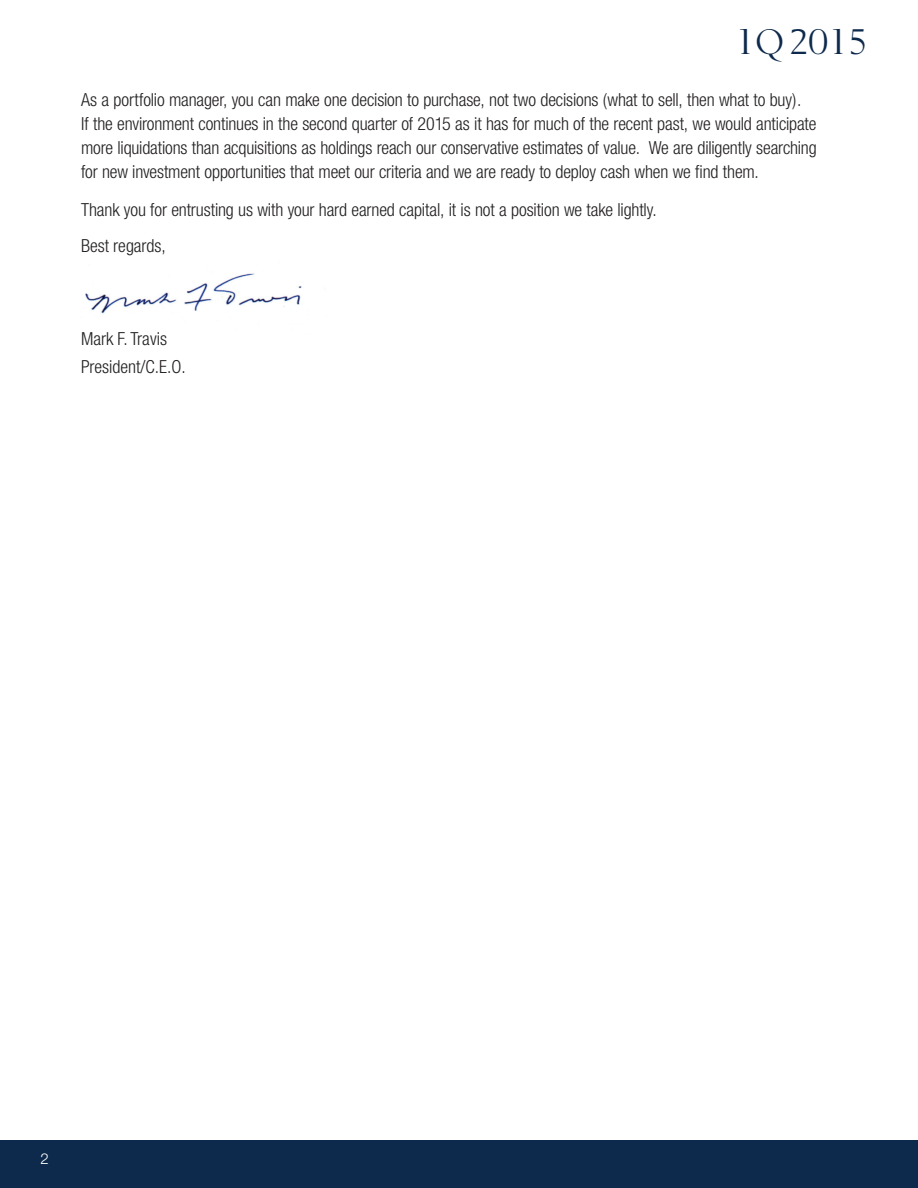
<style>
.page{position:relative;width:918px;height:1188px;background:#fff}
.page>*{position:absolute;margin:0;border:0;box-sizing:border-box;transform-origin:0 0}
.t1{font:36px "OPTI Berling Agency";letter-spacing:.01em;color:#0d294b}
.t2{font:300 condensed 18px/24px "Helvetica Neue";letter-spacing:-.01em;color:#231f20}
.t3{font:300 15px "Helvetica Neue";color:#fff}
</style>
<div class="page">
<div style="left:0;top:1140px;width:918px;height:48px;background:#0d294b"></div>
<img style="left:85px;top:273px;width:217px;height:41px">
<h1 class="t1" style="left:736px;top:23px;width:133px">1Q 2015</h1>
<p class="t2" style="left:81px;top:88px;width:737px">As a portfolio manager, you can make one decision to purchase, not two decisions (what to sell, then what to buy).<br>If the environment continues in the second quarter of 2015 as it has for much of the recent past, we would anticipate more liquidations than acquisitions as holdings reach our conservative estimates of value. We are diligently searching for new investment opportunities that meet our criteria and we are ready to deploy cash when we find them.</p>
<p class="t2" style="left:81px;top:191px;width:577px;line-height:36px">Thank you for entrusting us with your hard earned capital, it is not a position we take lightly.<br>Best regards,</p>
<p class="t2" style="left:81px;top:324px;width:106px;line-height:28.5px">Mark F. Travis<br>President/C.E.O.</p>
<p class="t3" style="left:40px;top:1149px;width:10px">2</p>
</div>
